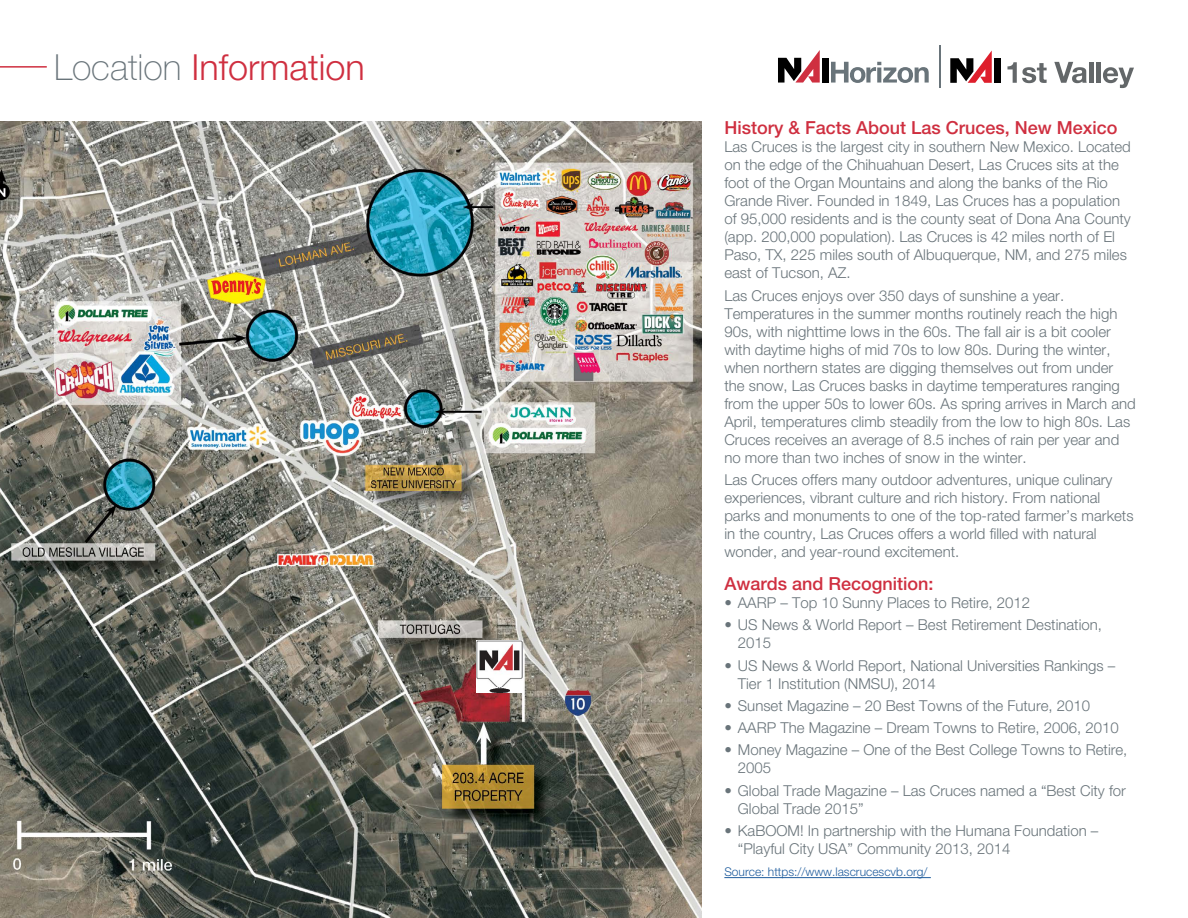
<style>
.page{position:relative;width:1188px;height:918px;background:#fff}
.page>*{position:absolute;margin:0;border:0;box-sizing:border-box;transform-origin:0 0}
.t1{font:300 36px "Helvetica Neue LT Std";color:#cf2f40}
.t2{font:500 18px "Helvetica Neue LT Std";color:#cf2f40}
.t3{font:300 15px/18px "Helvetica Neue LT Std";color:#69747a}
.t4{font:300 12px "Helvetica Neue LT Std";color:#215e9e}
.s1{font-weight:100;color:#69747a}
</style>
<div class="page">
<hr style="left:0;top:66px;width:47px;height:2px;background:#cf2f40">
<div style="left:822px;top:58px;width:6px;height:25px;background:#000"></div>
<svg style="left:778px;top:50px;width:42px;height:33px"></svg>
<svg style="left:831px;top:62px;width:98px;height:21px"></svg>
<div style="left:994px;top:58px;width:7px;height:25px;background:#000"></div>
<svg style="left:950px;top:51px;width:42px;height:32px"></svg>
<svg style="left:1007px;top:62px;width:40px;height:21px"></svg>
<svg style="left:1054px;top:62px;width:33px;height:21px"></svg>
<hr style="left:1089px;top:62px;width:4px;height:21px;background:#636769">
<hr style="left:1097px;top:62px;width:4px;height:21px;background:#636769">
<svg style="left:1103px;top:67px;width:31px;height:21px"></svg>
<hr style="left:939px;top:45px;width:2px;height:43px;background:#69747a">
<img style="left:0;top:122px;width:702px;height:796px">
<hr style="left:724px;top:877px;width:207px;height:1px;background:#215e9e">
<img style="left:476px;top:640px;width:47px;height:53px">
<h1 class="t1" style="left:54px;top:45px;width:312px"><span class="s1">Location</span> Information</h1>
<p class="t2" style="left:724px;top:117px;width:395px">History &amp; Facts About Las Cruces, New Mexico</p>
<p class="t3" style="left:724px;top:138px;width:408px">Las Cruces is the largest city in southern New Mexico. Located on the edge of the Chihuahuan Desert, Las Cruces sits at the foot of the Organ Mountains and along the banks of the Rio Grande River. Founded in 1849, Las Cruces has a population of 95,000 residents and is the county seat of Dona Ana County (app. 200,000 population). Las Cruces is 42 miles north of El Paso, TX, 225 miles south of Albuquerque, NM, and 275 miles east of Tucson, AZ.</p>
<p class="t3" style="left:724px;top:286px;width:413px">Las Cruces enjoys over 350 days of sunshine a year.<br>Temperatures in the summer months routinely reach the high 90s, with nighttime lows in the 60s. The fall air is a bit cooler with daytime highs of mid 70s to low 80s. During the winter, when northern states are digging themselves out from under the snow, Las Cruces basks in daytime temperatures ranging from the upper 50s to lower 60s. As spring arrives in March and April, temperatures climb steadily from the low to high 80s. Las Cruces receives an average of 8.5 inches of rain per year and no more than two inches of snow in the winter.</p>
<p class="t3" style="left:724px;top:470px;width:411px">Las Cruces offers many outdoor adventures, unique culinary experiences, vibrant culture and rich history. From national parks and monuments to one of the top-rated farmer’s markets in the country, Las Cruces offers a world filled with natural wonder, and year-round excitement.</p>
<p class="t2" style="left:724px;top:573px;width:211px">Awards and Recognition:</p>
<p class="t3" style="left:724px;top:593px;width:307px">• AARP – Top 10 Sunny Places to Retire, 2012</p>
<p class="t3" style="left:738px;top:616px;width:366px;text-indent:-14px">• US News &amp; World Report – Best Retirement Destination,<br>2015</p>
<p class="t3" style="left:738px;top:656px;width:379px;text-indent:-14px">• US News &amp; World Report, National Universities Rankings –<br>Tier 1 Institution (NMSU), 2014</p>
<p class="t3" style="left:724px;top:696px;width:367px">• Sunset Magazine – 20 Best Towns of the Future, 2010</p>
<p class="t3" style="left:724px;top:718px;width:396px">• AARP The Magazine – Dream Towns to Retire, 2006, 2010</p>
<p class="t3" style="left:738px;top:741px;width:391px;text-indent:-14px">• Money Magazine – One of the Best College Towns to Retire,<br>2005</p>
<p class="t3" style="left:738px;top:781px;width:390px;text-indent:-14px">• Global Trade Magazine – Las Cruces named a “Best City for<br>Global Trade 2015”</p>
<p class="t3" style="left:738px;top:821px;width:362px;text-indent:-14px">• KaBOOM! In partnership with the Humana Foundation – “Playful City USA” Community 2013, 2014</p>
<p class="t4" style="left:724px;top:865px;width:205px">Source: https://www.lascrucescvb.org/</p>
</div>
